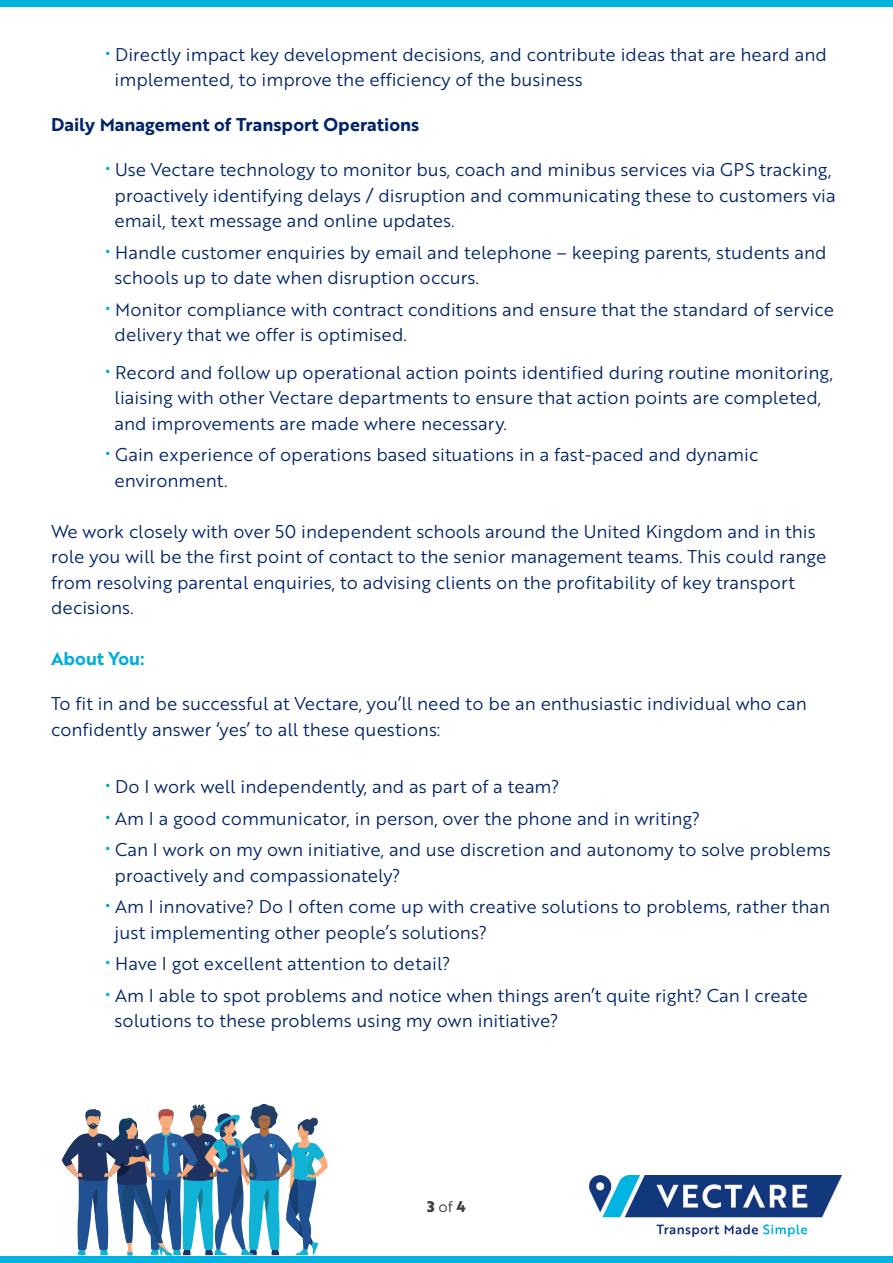
<style>
.page{position:relative;width:893px;height:1263px;background:#fff}
.page>*{position:absolute;margin:0;border:0;box-sizing:border-box;transform-origin:0 0}
.t1{font:18px/25.5px "Brother 1816 Book";color:#002369}
.t2{font:18px "Brother 1816 Bold";color:#002369}
.t3{font:18px "Brother 1816 Bold";color:#00add8}
.t4{font:700 15px "Brother 1816 Extra";color:#3e3e3f}
.s1{font-size:21px;color:#00add8}
.s2{font-family:"Brother 1816 Book";font-weight:400}
</style>
<div class="page">
<div style="left:0;top:1256px;width:893px;height:7px;background:#00b4e0"></div>
<div style="left:0;top:0;width:893px;height:7px;background:#00b4e0"></div>
<svg style="left:62px;top:1103px;width:266px;height:153px"></svg>
<img style="left:589px;top:1176px;width:253px;height:60px">
<p class="t1" style="left:115px;top:41px;width:714px;text-indent:-10px"><span class="s1">•</span> Directly impact key development decisions, and contribute ideas that are heard and implemented, to improve the efficiency of the business</p>
<p class="t2" style="left:51px;top:111px;width:370px">Daily Management of Transport Operations</p>
<p class="t1" style="left:115px;top:156px;width:723px;text-indent:-10px"><span class="s1">•</span> Use Vectare technology to monitor bus, coach and minibus services via GPS tracking, proactively identifying delays / disruption and communicating these to customers via email, text message and online updates.</p>
<p class="t1" style="left:115px;top:239px;width:713px;text-indent:-10px"><span class="s1">•</span> Handle customer enquiries by email and telephone – keeping parents, students and schools up to date when disruption occurs.</p>
<p class="t1" style="left:115px;top:296px;width:721px;text-indent:-10px"><span class="s1">•</span> Monitor compliance with contract conditions and ensure that the standard of service delivery that we offer is optimised.</p>
<p class="t1" style="left:115px;top:359px;width:720px;text-indent:-10px"><span class="s1">•</span> Record and follow up operational action points identified during routine monitoring, liaising with other Vectare departments to ensure that action points are completed, and improvements are made where necessary.</p>
<p class="t1" style="left:115px;top:441px;width:645px;text-indent:-10px"><span class="s1">•</span> Gain experience of operations based situations in a fast-paced and dynamic environment.</p>
<p class="t1" style="left:51px;top:518px;width:777px">We work closely with over 50 independent schools around the United Kingdom and in this role you will be the first point of contact to the senior management teams. This could range from resolving parental enquiries, to advising clients on the profitability of key transport decisions.</p>
<p class="t3" style="left:51px;top:645px;width:95px">About You:</p>
<p class="t1" style="left:51px;top:690px;width:757px">To fit in and be successful at Vectare, you’ll need to be an enthusiastic individual who can confidently answer ‘yes’ to all these questions:</p>
<p class="t1" style="left:105px;top:773px;width:456px"><span class="s1">•</span> Do I work well independently, and as part of a team?</p>
<p class="t1" style="left:105px;top:804px;width:597px"><span class="s1">•</span> Am I a good communicator, in person, over the phone and in writing?</p>
<p class="t1" style="left:115px;top:836px;width:718px;text-indent:-10px"><span class="s1">•</span> Can I work on my own initiative, and use discretion and autonomy to solve problems proactively and compassionately?</p>
<p class="t1" style="left:115px;top:893px;width:717px;text-indent:-10px"><span class="s1">•</span> Am I innovative? Do I often come up with creative solutions to problems, rather than just implementing other people’s solutions?</p>
<p class="t1" style="left:105px;top:950px;width:347px"><span class="s1">•</span> Have I got excellent attention to detail?</p>
<p class="t1" style="left:115px;top:981px;width:695px;text-indent:-10px"><span class="s1">•</span> Am I able to spot problems and notice when things aren’t quite right? Can I create solutions to these problems using my own initiative?</p>
<p class="t4" style="left:427px;top:1195px;width:40px">3 <span class="s2">of</span> 4</p>
</div>
